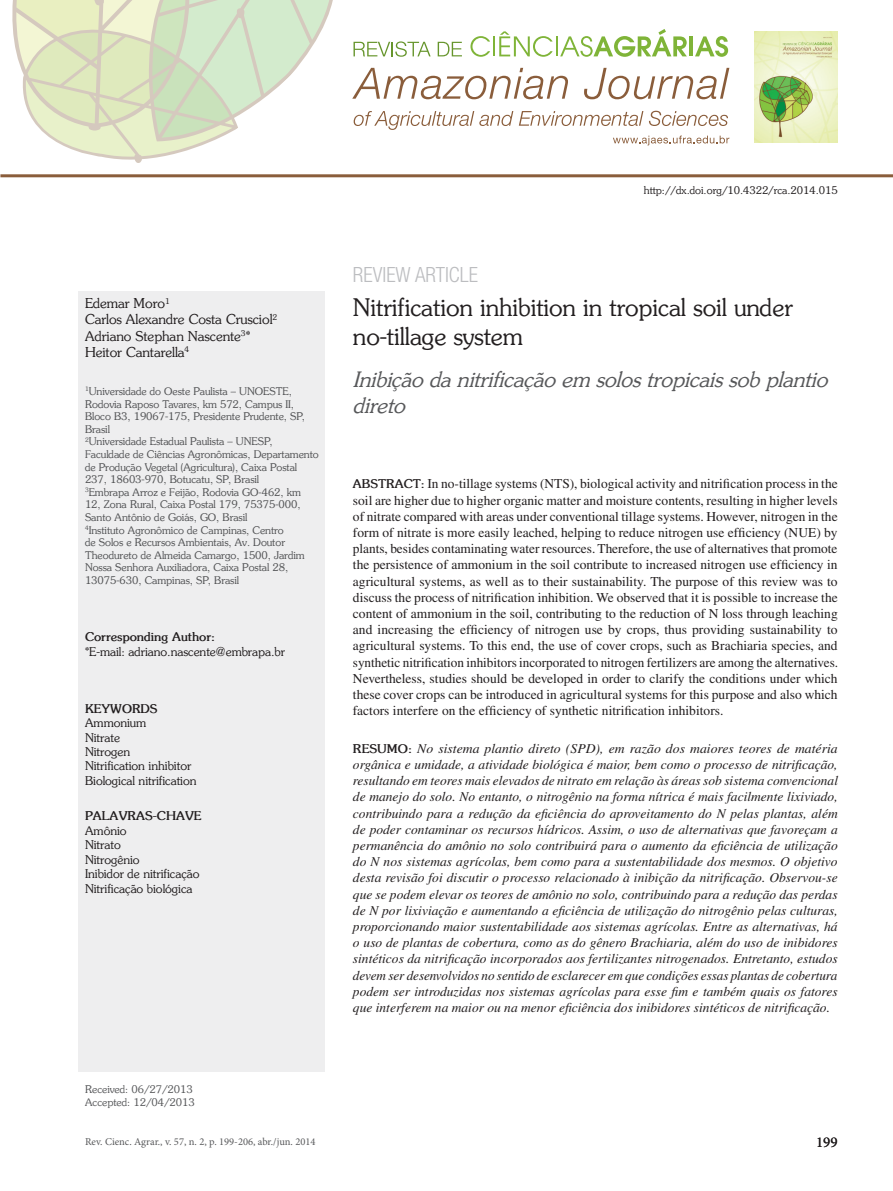
<style>
.page{position:relative;width:893px;height:1191px;background:#fff}
.page>*{position:absolute;margin:0;border:0;box-sizing:border-box;transform-origin:0 0}
.Título___1o_idioma{font:24px/28.8px "Souvenir";color:#231f20}
.Título___2o_idioma{font:italic 21px/25.2px "Souvenir";color:#57585a}
.t1{font:300 condensed 21px "Helvetica Neue";color:#bcbdc0}
.Numeração{font:15px "Minion Pro";color:#231f20}
.Abstract{font:italic 13.5px/16.2px "Times";color:#231f20;text-align:justify}
.Resumo{font:13.5px/16.2px "Times";color:#231f20;text-align:justify}
.t2{font:13.5px/16.2px "Souvenir";color:#231f20}
.t3{font:12px/14.4px "Souvenir";color:#231f20}
.t4{font:700 12px "Souvenir";color:#231f20}
.Recebido___Aceito{font:10.5px/12.6px "Souvenir";color:#57585a}
.Rodapé{font:10.5px "Minion Pro";color:#57585a}
.t5{font:10.5px "Souvenir";color:#231f20}
.s1{font-family:"Souvenir";font-weight:700;font-size:12px}
.s2{font-family:"Souvenir";font-weight:700;font-style:normal;font-size:12px}
</style>
<div class="page">
<div style="left:79px;top:291px;width:246px;height:780px;background:#eeeeef"></div>
<svg style="left:12px;top:0;width:321px;height:163px"></svg>
<hr style="left:0;top:174px;width:893px;height:3px;background:#8a5d3b">
<svg style="left:353px;top:41px;width:78px;height:16px"></svg>
<svg style="left:438px;top:42px;width:24px;height:14px"></svg>
<svg style="left:470px;top:36px;width:20px;height:21px"></svg>
<hr style="left:493px;top:36px;width:2px;height:20px;background:#7fb438">
<svg style="left:499px;top:31px;width:54px;height:26px"></svg>
<hr style="left:556px;top:36px;width:2px;height:20px;background:#7fb438">
<svg style="left:560px;top:29px;width:127px;height:28px"></svg>
<hr style="left:689px;top:36px;width:4px;height:20px;background:#7fb438">
<svg style="left:695px;top:36px;width:33px;height:21px"></svg>
<svg style="left:352px;top:68px;width:216px;height:31px"></svg>
<svg style="left:584px;top:68px;width:145px;height:31px"></svg>
<svg style="left:354px;top:111px;width:159px;height:19px"></svg>
<svg style="left:519px;top:111px;width:124px;height:15px"></svg>
<svg style="left:649px;top:111px;width:79px;height:15px"></svg>
<svg style="left:613px;top:136px;width:116px;height:9px"></svg>
<img style="left:755px;top:32px;width:83px;height:110px">
<p class="t2" style="left:85px;top:295px;width:194px">Edemar Moro<sup>1<br></sup>Carlos Alexandre Costa Crusciol<sup>2<br></sup>Adriano Stephan Nascente<sup>3</sup>*<br>Heitor Cantarella<sup>4</sup></p>
<p class="Recebido___Aceito" style="left:85px;top:384px;width:235px"><sup>1</sup>Universidade do Oeste Paulista – UNOESTE, Rodovia Raposo Tavares, km 572, Campus II, Bloco B3, 19067-175, Presidente Prudente, SP, Brasil<br><sup>2</sup>Universidade Estadual Paulista – UNESP, Faculdade de Ciências Agronômicas, Departamento de Produção Vegetal (Agricultura), Caixa Postal 237, 18603-970, Botucatu, SP, Brasil<br><sup>3</sup>Embrapa Arroz e Feijão, Rodovia GO-462, km 12, Zona Rural, Caixa Postal 179, 75375-000, Santo Antônio de Goiás, GO, Brasil<br><sup>4</sup>Instituto Agronômico de Campinas, Centro<br>de Solos e Recursos Ambientais, Av. Doutor Theodureto de Almeida Camargo, 1500, Jardim Nossa Senhora Auxiliadora, Caixa Postal 28, 13075-630, Campinas, SP, Brasil</p>
<p class="t4" style="left:85px;top:629px;width:132px">Corresponding Author:</p>
<p class="t3" style="left:85px;top:644px;width:202px">*E-mail: adriano.nascente@embrapa.br</p>
<p class="t4" style="left:85px;top:701px;width:74px">KEYWORDS</p>
<p class="t3" style="left:85px;top:715px;width:113px">Ammonium<br>Nitrate<br>Nitrogen<br>Nitrification inhibitor<br>Biological nitrification</p>
<p class="t4" style="left:85px;top:808px;width:118px">PALAVRAS-CHAVE</p>
<p class="t3" style="left:85px;top:823px;width:116px">Amônio<br>Nitrato<br>Nitrogênio<br>Inibidor de nitrificação<br>Nitrificação biológica</p>
<h2 class="t1" style="left:353px;top:262px;width:127px">REVIEW ARTICLE</h2>
<p class="t5" style="left:644px;top:184px;width:195px">http://dx.doi.org/10.4322/rca.2014.015</p>
<p class="Título___1o_idioma" style="left:353px;top:292px;width:441px">Nitrification inhibition in tropical soil under no‑tillage system</p>
<p class="Título___2o_idioma" style="left:353px;top:366px;width:476px">Inibição da nitrificação em solos tropicais sob plantio direto</p>
<p class="Resumo" style="left:353px;top:476px;width:487px"><span class="s1">ABSTRACT:</span> In no-tillage systems (NTS), biological activity and nitrification process in the soil are higher due to higher organic matter and moisture contents, resulting in higher levels of nitrate compared with areas under conventional tillage systems. However, nitrogen in the form of nitrate is more easily leached, helping to reduce nitrogen use efficiency (NUE) by plants, besides contaminating water resources. Therefore, the use of alternatives that promote the persistence of ammonium in the soil contribute to increased nitrogen use efficiency in agricultural systems, as well as to their sustainability. The purpose of this review was to discuss the process of nitrification inhibition. We observed that it is possible to increase the content of ammonium in the soil, contributing to the reduction of N loss through leaching and increasing the efficiency of nitrogen use by crops, thus providing sustainability to agricultural systems. To this end, the use of cover crops, such as Brachiaria species, and synthetic nitrification inhibitors incorporated to nitrogen fertilizers are among the alternatives.<br>Nevertheless, studies should be developed in order to clarify the conditions under which these cover crops can be introduced in agricultural systems for this purpose and also which factors interfere on the efficiency of synthetic nitrification inhibitors.</p>
<p class="Abstract" style="left:353px;top:740px;width:487px"><span class="s2">RESUMO:</span> No sistema plantio direto (SPD), em razão dos maiores teores de matéria orgânica e umidade, a atividade biológica é maior, bem como o processo de nitrificação, resultando em teores mais elevados de nitrato em relação às áreas sob sistema convencional de manejo do solo. No entanto, o nitrogênio na forma nítrica é mais facilmente lixiviado, contribuindo para a redução da eficiência do aproveitamento do N pelas plantas, além de poder contaminar os recursos hídricos. Assim, o uso de alternativas que favoreçam a permanência do amônio no solo contribuirá para o aumento da eficiência de utilização do N nos sistemas agrícolas, bem como para a sustentabilidade dos mesmos. O objetivo desta revisão foi discutir o processo relacionado à inibição da nitrificação. Observou-se que se podem elevar os teores de amônio no solo, contribuindo para a redução das perdas de N por lixiviação e aumentando a eficiência de utilização do nitrogênio pelas culturas, proporcionando maior sustentabilidade aos sistemas agrícolas. Entre as alternativas, há o uso de plantas de cobertura, como as do gênero Brachiaria, além do uso de inibidores sintéticos da nitrificação incorporados aos fertilizantes nitrogenados. Entretanto, estudos devem ser desenvolvidos no sentido de esclarecer em que condições essas plantas de cobertura podem ser introduzidas nos sistemas agrícolas para esse fim e também quais os fatores que interferem na maior ou na menor eficiência dos inibidores sintéticos de nitrificação.</p>
<p class="Recebido___Aceito" style="left:85px;top:1083px;width:111px">Received: 06/27/2013<br>Accepted: 12/04/2013</p>
<p class="Rodapé" style="left:85px;top:1135px;width:232px">Rev. Cienc. Agrar., v. 57, n. 2, p. 199-206, abr./jun. 2014</p>
<p class="Numeração" style="left:816px;top:1131px;width:23px">199</p>
</div>
